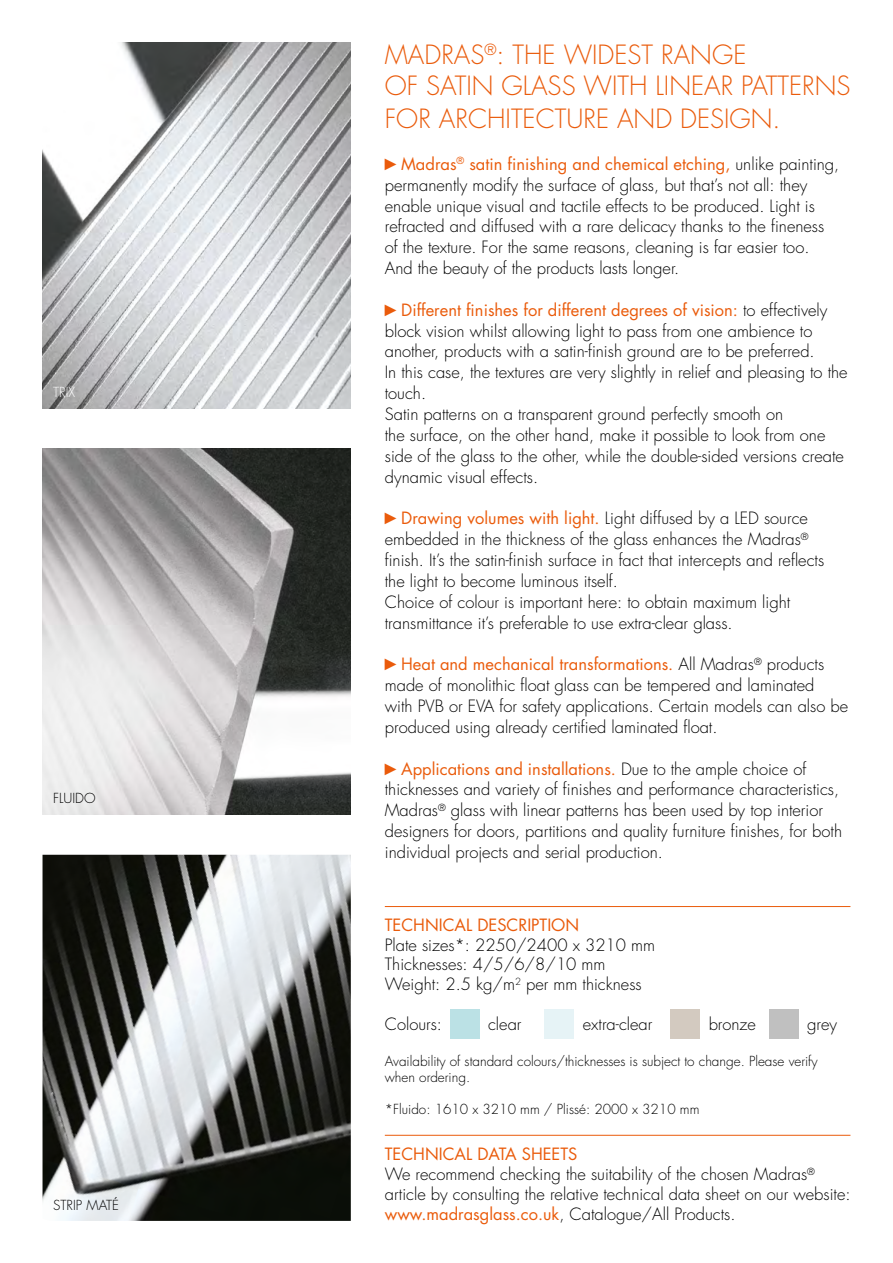
<style>
.page{position:relative;width:893px;height:1263px;background:#fff}
.page>*{position:absolute;margin:0;border:0;box-sizing:border-box;transform-origin:0 0}
.t1{font:300 25.8px/30.9px "Futura Std";color:#ea5b0b}
.t2{font:300 16.5px/20.9px "Futura Std";color:#000}
.t3{font:16.5px "Futura Std";color:#ea5b0b}
.t4{font:300 13.5px/16.2px "Futura Std";color:#000}
.t5{font:300 13.5px "Futura Std";color:#fff}
.s1{font-family:"Arial Narrow";font-weight:400;color:#ea5b0b}
.s2{font-weight:400;color:#ea5b0b}
</style>
<div class="page">
<img style="left:43px;top:449px;width:308px;height:366px">
<img style="left:43px;top:43px;width:308px;height:366px">
<img style="left:43px;top:855px;width:308px;height:366px">
<hr style="left:385px;top:906px;width:465px;height:1px;background:#ea5b0b">
<hr style="left:385px;top:1135px;width:465px;height:1px;background:#ea5b0b">
<div style="left:450px;top:1010px;width:30px;height:29px;background:#bbe1e5"></div>
<div style="left:544px;top:1010px;width:29px;height:29px;background:#e6f3f6"></div>
<div style="left:670px;top:1010px;width:30px;height:29px;background:#d3cac0"></div>
<div style="left:770px;top:1010px;width:29px;height:29px;background:#c0c0c0"></div>
<p class="t5" style="left:53px;top:384px;width:24px">TRIX</p>
<p class="t4" style="left:53px;top:791px;width:44px">FLUIDO</p>
<p class="t4" style="left:53px;top:1197px;width:68px">STRIP MATÉ</p>
<h1 class="t1" style="left:385px;top:40px;width:467px">MADRAS<sup>®</sup>: THE WIDEST RANGE<br>OF SATIN GLASS WITH LINEAR PATTERNS</h1>
<h1 class="t1" style="left:385px;top:104px;width:397px">FOR ARCHITECTURE AND DESIGN.</h1>
<p class="t2" style="left:385px;top:154px;width:456px"><span class="s1">►</span><span class="s2">Madras</span><sup>®</sup> <span class="s2">satin finishing and chemical etching,</span> unlike painting, permanently modify the surface of glass, but that’s not all: they enable unique visual and tactile effects to be produced. Light is refracted and diffused with a rare delicacy thanks to the fineness of the texture. For the same reasons, cleaning is far easier too.<br>And the beauty of the products lasts longer.</p>
<p class="t2" style="left:385px;top:300px;width:464px"><span class="s1">►</span><span class="s2">Different finishes for different degrees of vision:</span> to effectively block vision whilst allowing light to pass from one ambience to another, products with a satin-finish ground are to be preferred.<br>In this case, the textures are very slightly in relief and pleasing to the touch.<br>Satin patterns on a transparent ground perfectly smooth on<br>the surface, on the other hand, make it possible to look from one side of the glass to the other, while the double-sided versions create dynamic visual effects.</p>
<p class="t2" style="left:385px;top:508px;width:441px"><span class="s1">►</span><span class="s2">Drawing volumes with light.</span> Light diffused by a LED source embedded in the thickness of the glass enhances the Madras<sup>® </sup>finish. It’s the satin-finish surface in fact that intercepts and reflects the light to become luminous itself.<br>Choice of colour is important here: to obtain maximum light transmittance it’s preferable to use extra-clear glass.</p>
<p class="t2" style="left:385px;top:654px;width:465px"><span class="s1">►</span><span class="s2">Heat and mechanical transformations.</span> All Madras<sup>®</sup> products made of monolithic float glass can be tempered and laminated<br>with PVB or EVA for safety applications. Certain models can also be produced using already certified laminated float.</p>
<p class="t2" style="left:385px;top:758px;width:459px"><span class="s1">►</span><span class="s2">Applications and installations.</span> Due to the ample choice of thicknesses and variety of finishes and performance characteristics, Madras<sup>®</sup> glass with linear patterns has been used by top interior designers for doors, partitions and quality furniture finishes, for both individual projects and serial production.</p>
<p class="t3" style="left:385px;top:914px;width:196px">TECHNICAL DESCRIPTION</p>
<p class="t2" style="left:385px;top:935px;width:272px;line-height:19.8px">Plate sizes*: 2250/2400 x 3210 mm<br>Thicknesses: 4/5/6/8/10 mm<br>Weight: 2.5 kg/m<sup>2</sup> per mm thickness</p>
<p class="t2" style="left:385px;top:1014px;width:59px">Colours:</p>
<p class="t2" style="left:488px;top:1014px;width:35px">clear</p>
<p class="t2" style="left:583px;top:1014px;width:71px">extra-clear</p>
<p class="t2" style="left:709px;top:1014px;width:49px">bronze</p>
<p class="t2" style="left:807px;top:1014px;width:31px">grey</p>
<p class="t4" style="left:385px;top:1053px;width:434px">Availability of standard colours/thicknesses is subject to change. Please verify when ordering.</p>
<p class="t4" style="left:385px;top:1102px;width:316px">*Fluido: 1610 x 3210 mm / Plissé: 2000 x 3210 mm</p>
<p class="t2" style="left:385px;top:1145px;width:467px;line-height:19.8px"><span class="s2">TECHNICAL DATA SHEETS<br></span>We recommend checking the suitability of the chosen Madras<sup>® </sup>article by consulting the relative technical data sheet on our website: <span class="s2">www.madrasglass.co.uk</span>, Catalogue/All Products.</p>
</div>
